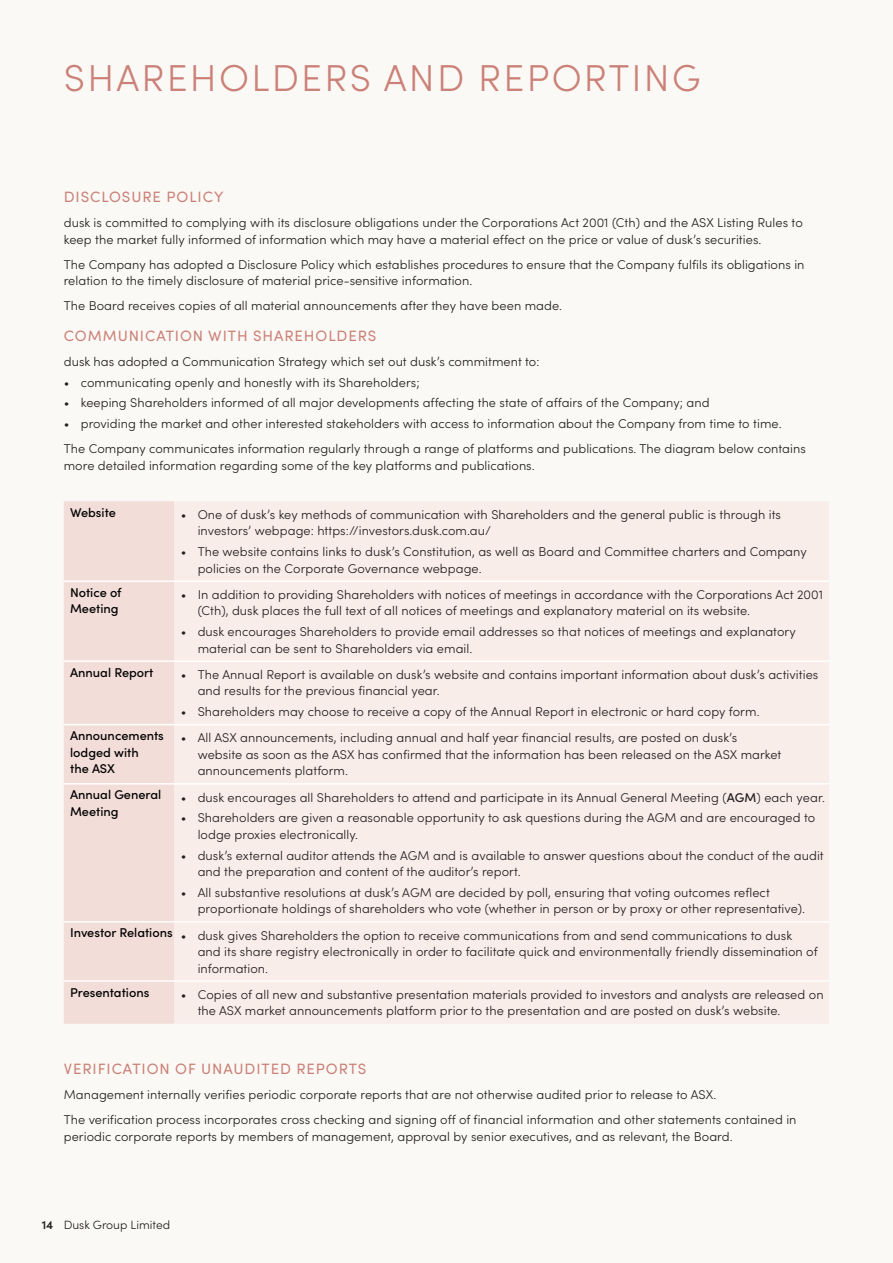
<style>
.page{position:relative;width:893px;height:1263px;background:#fbf9f6}
.page>*{position:absolute;margin:0;border:0;box-sizing:border-box;transform-origin:0 0}
.t1{font:300 37.5px "Sofia Pro";letter-spacing:.06em;color:#cb8177}
.t2{font:15px "Sofia Pro";letter-spacing:.06em;color:#cb8177}
.t3{font:300 12.75px/16.5px "Sofia Pro";letter-spacing:.005em;color:#211e1c}
.t4{font:500 12.75px/16.5px "Sofia Pro";color:#000}
.t5{font:300 12px "Sofia Pro";color:#211e1c}
.s1{font-weight:500}
.s2{font-weight:600}
</style>
<div class="page">
<div style="left:64px;top:501px;width:110px;height:523px;background:#f2ddd8"></div>
<div style="left:174px;top:502px;width:655px;height:521px;background:#f9edea"></div>
<hr style="left:174px;top:580px;width:655px;height:2px;background:#fff">
<hr style="left:174px;top:660px;width:655px;height:2px;background:#fff">
<hr style="left:174px;top:724px;width:655px;height:1px;background:#fff">
<hr style="left:174px;top:783px;width:655px;height:2px;background:#fff">
<hr style="left:174px;top:921px;width:655px;height:1px;background:#fff">
<hr style="left:174px;top:980px;width:655px;height:2px;background:#fff">
<hr style="left:64px;top:580px;width:110px;height:2px;background:#fff">
<hr style="left:64px;top:660px;width:110px;height:2px;background:#fff">
<hr style="left:64px;top:724px;width:110px;height:1px;background:#fff">
<hr style="left:64px;top:783px;width:110px;height:2px;background:#fff">
<hr style="left:64px;top:921px;width:110px;height:1px;background:#fff">
<hr style="left:64px;top:980px;width:110px;height:2px;background:#fff">
<h1 class="t1" style="left:64px;top:51px;width:638px">SHAREHOLDERS AND REPORTING</h1>
<p class="t2" style="left:64px;top:186px;width:161px">DISCLOSURE POLICY</p>
<p class="t3" style="left:64px;top:214px;width:740px">dusk is committed to complying with its disclosure obligations under the Corporations Act 2001 (Cth) and the ASX Listing Rules to keep the market fully informed of information which may have a material effect on the price or value of dusk’s securities.</p>
<p class="t3" style="left:64px;top:255px;width:742px">The Company has adopted a Disclosure Policy which establishes procedures to ensure that the Company fulfils its obligations in relation to the timely disclosure of material price-sensitive information.</p>
<p class="t3" style="left:64px;top:297px;width:500px">The Board receives copies of all material announcements after they have been made.</p>
<p class="t2" style="left:64px;top:325px;width:314px">COMMUNICATION WITH SHAREHOLDERS</p>
<p class="t3" style="left:64px;top:352px;width:477px">dusk has adopted a Communication Strategy which set out dusk’s commitment to:</p>
<p class="t3" style="left:64px;top:373px;width:357px">• communicating openly and honestly with its Shareholders;</p>
<p class="t3" style="left:64px;top:394px;width:647px">• keeping Shareholders informed of all major developments affecting the state of affairs of the Company; and</p>
<p class="t3" style="left:64px;top:410px;width:744px;line-height:25px">• providing the market and other interested stakeholders with access to information about the Company from time to time.<br>The Company communicates information regularly through a range of platforms and publications. The diagram below contains</p>
<p class="t3" style="left:64px;top:456px;width:472px">more detailed information regarding some of the key platforms and publications.</p>
<p class="t4" style="left:70px;top:503px;width:47px">Website</p>
<p class="t3" style="left:198px;top:505px;width:585px;text-indent:-17px">• One of dusk’s key methods of communication with Shareholders and the general public is through its investors’ webpage: https://investors.dusk.com.au/</p>
<p class="t3" style="left:198px;top:543px;width:610px;text-indent:-17px">• The website contains links to dusk’s Constitution, as well as Board and Committee charters and Company policies on the Corporate Governance webpage.</p>
<p class="t4" style="left:70px;top:583px;width:53px">Notice of<br>Meeting</p>
<p class="t3" style="left:198px;top:585px;width:627px;text-indent:-17px">• In addition to providing Shareholders with notices of meetings in accordance with the Corporations Act 2001 (Cth), dusk places the full text of all notices of meetings and explanatory material on its website.</p>
<p class="t3" style="left:198px;top:623px;width:599px;text-indent:-17px">• dusk encourages Shareholders to provide email addresses so that notices of meetings and explanatory material can be sent to Shareholders via email.</p>
<p class="t4" style="left:70px;top:663px;width:85px">Annual Report</p>
<p class="t3" style="left:198px;top:665px;width:622px;text-indent:-17px">• The Annual Report is available on dusk’s website and contains important information about dusk’s activities and results for the previous financial year.</p>
<p class="t3" style="left:181px;top:703px;width:580px">• Shareholders may choose to receive a copy of the Annual Report in electronic or hard copy form.</p>
<p class="t4" style="left:70px;top:727px;width:95px">Announcements lodged with<br>the ASX</p>
<p class="t3" style="left:198px;top:729px;width:585px;text-indent:-17px">• All ASX announcements, including annual and half year financial results, are posted on dusk’s website as soon as the ASX has confirmed that the information has been released on the ASX market announcements platform.</p>
<p class="t4" style="left:70px;top:786px;width:93px">Annual General<br>Meeting</p>
<p class="t3" style="left:181px;top:788px;width:646px">• dusk encourages all Shareholders to attend and participate in its Annual General Meeting (<span class="s1">AGM</span>) each year.</p>
<p class="t3" style="left:198px;top:809px;width:619px;text-indent:-17px">• Shareholders are given a reasonable opportunity to ask questions during the AGM and are encouraged to lodge proxies electronically.</p>
<p class="t3" style="left:198px;top:846px;width:627px;text-indent:-17px">• dusk’s external auditor attends the AGM and is available to answer questions about the conduct of the audit and the preparation and content of the auditor’s report.</p>
<p class="t3" style="left:198px;top:883px;width:609px;text-indent:-17px">• All substantive resolutions at dusk’s AGM are decided by poll, ensuring that voting outcomes reflect proportionate holdings of shareholders who vote (whether in person or by proxy or other representative).</p>
<p class="t3" style="left:198px;top:926px;width:621px;text-indent:-128px"><sup>Investor</sup> <sup>Relations</sup> • dusk gives Shareholders the option to receive communications from and send communications to dusk and its share registry electronically in order to facilitate quick and environmentally friendly dissemination of information.</p>
<p class="t4" style="left:70px;top:983px;width:81px">Presentations</p>
<p class="t3" style="left:198px;top:985px;width:627px;text-indent:-17px">• Copies of all new and substantive presentation materials provided to investors and analysts are released on the ASX market announcements platform prior to the presentation and are posted on dusk’s website.</p>
<p class="t2" style="left:64px;top:1058px;width:304px">VERIFICATION OF UNAUDITED REPORTS</p>
<p class="t3" style="left:64px;top:1081px;width:734px;line-height:25px">Management internally verifies periodic corporate reports that are not otherwise audited prior to release to ASX.<br>The verification process incorporates cross checking and signing off of financial information and other statements contained in</p>
<p class="t3" style="left:64px;top:1127px;width:670px">periodic corporate reports by members of management, approval by senior executives, and as relevant, the Board.</p>
<p class="t5" style="left:42px;top:1216px;width:130px"><span class="s2">14</span> Dusk Group Limited</p>
</div>
